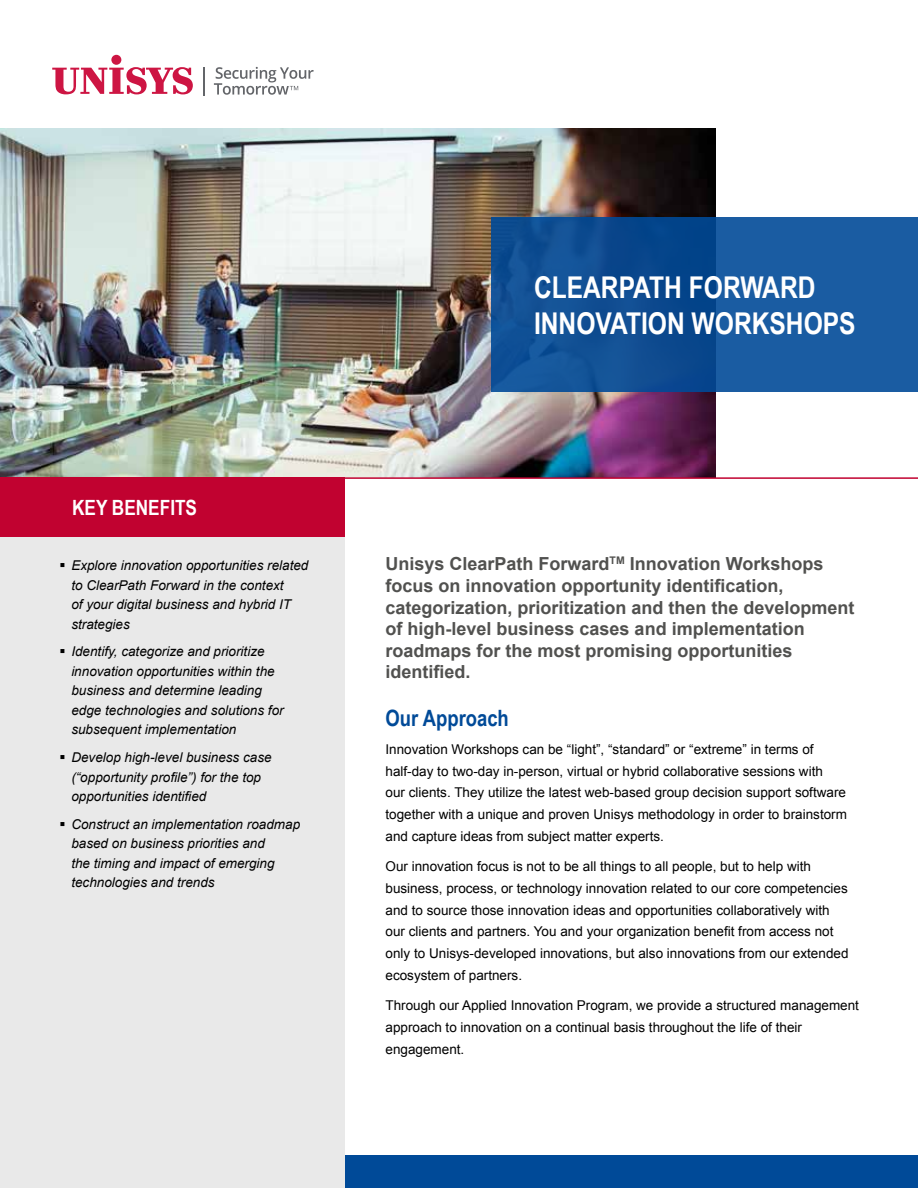
<style>
.page{position:relative;width:918px;height:1188px;background:#fff}
.page>*{position:absolute;margin:0;border:0;box-sizing:border-box;transform-origin:0 0}
.t1{font:700 30px/36px "Arial Narrow";color:#fff}
.t2{font:700 22.5px "Arial Narrow";color:#004a98}
.t3{font:700 21px "Arial Narrow";color:#fff}
.t4{font:700 18px/21.6px "Arial";color:#51514f}
.t5{font:13.5px/21.8px "Arial";color:#000}
.t6{font:italic 13.5px/19.5px "Arial";color:#000}
</style>
<div class="page">
<img style="left:0;top:129px;width:716px;height:348px">
<svg style="left:491px;top:218px;width:427px;height:174px;background:#135399"></svg>
<div style="left:0;top:515px;width:345px;height:673px;background:#e9e9e9"></div>
<div style="left:0;top:477px;width:345px;height:60px;background:#c10230"></div>
<div style="left:345px;top:1156px;width:573px;height:32px;background:#004a98"></div>
<hr style="left:203px;top:67px;width:2px;height:29px;background:#636569">
<svg style="left:52px;top:67px;width:141px;height:27px"></svg>
<div style="left:111px;top:55px;width:10px;height:10px;background:#cd1543;border-radius:50%"></div>
<svg style="left:214px;top:67px;width:100px;height:28px"></svg>
<hr style="left:0;top:477px;width:918px;height:2px;background:#c10230">
<h3 class="t3" style="left:72px;top:492px;width:127px">KEY BENEFITS</h3>
<p class="t6" style="left:71px;top:556px;width:239px">Explore innovation opportunities related to ClearPath Forward in the context<br>of your digital business and hybrid IT strategies</p>
<p class="t6" style="left:71px;top:642px;width:214px">Identify, categorize and prioritize innovation opportunities within the business and determine leading edge technologies and solutions for subsequent implementation</p>
<p class="t6" style="left:71px;top:748px;width:202px">Develop high-level business case (“opportunity profile”) for the top opportunities identified</p>
<p class="t6" style="left:71px;top:814px;width:230px">Construct an implementation roadmap based on business priorities and<br>the timing and impact of emerging technologies and trends</p>
<h1 class="t1" style="left:534px;top:268px;width:323px">CLEARPATH FORWARD<br>INNOVATION WORKSHOPS</h1>
<p class="t4" style="left:386px;top:554px;width:471px">Unisys ClearPath Forward<sup>TM</sup> Innovation Workshops focus on innovation opportunity identification, categorization, prioritization and then the development of high-level business cases and implementation roadmaps for the most promising opportunities identified.</p>
<h2 class="t2" style="left:386px;top:701px;width:125px">Our Approach</h2>
<p class="t5" style="left:386px;top:738px;width:463px">Innovation Workshops can be “light”, “standard” or “extreme” in terms of half-day to two-day in-person, virtual or hybrid collaborative sessions with<br>our clients. They utilize the latest web-based group decision support software together with a unique and proven Unisys methodology in order to brainstorm and capture ideas from subject matter experts.</p>
<p class="t5" style="left:386px;top:856px;width:464px">Our innovation focus is not to be all things to all people, but to help with business, process, or technology innovation related to our core competencies and to source those innovation ideas and opportunities collaboratively with our clients and partners. You and your organization benefit from access not only to Unisys-developed innovations, but also innovations from our extended ecosystem of partners.</p>
<p class="t5" style="left:386px;top:995px;width:475px">Through our Applied Innovation Program, we provide a structured management approach to innovation on a continual basis throughout the life of their engagement.</p>
</div>
